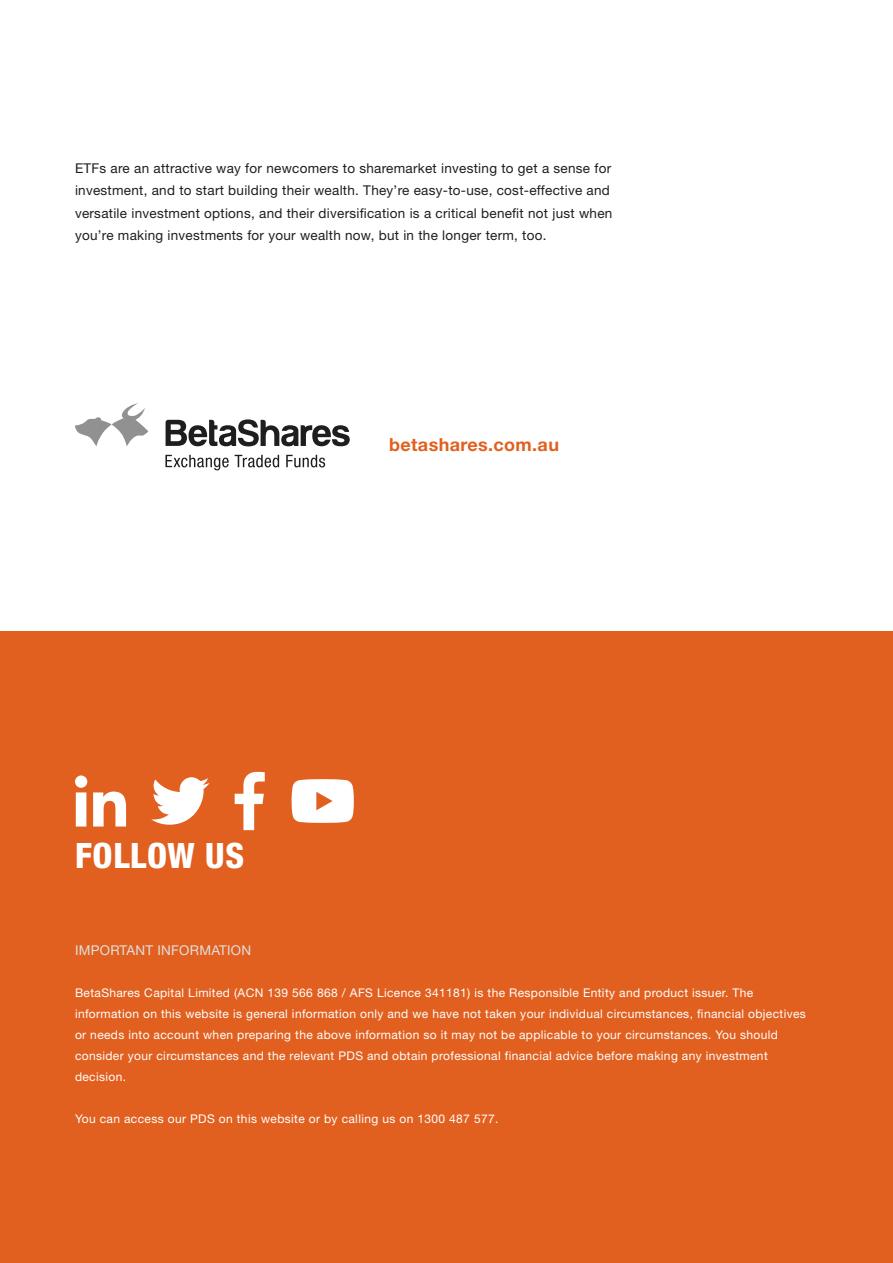
<style>
.page{position:relative;width:893px;height:1263px;background:#fff}
.page>*{position:absolute;margin:0;border:0;box-sizing:border-box;transform-origin:0 0}
.t1{font:800 condensed 34.95px "Helvetica Neue LT Std";letter-spacing:.02em;color:#fff}
.t2{font:700 18px "Helvetica Neue LT Std";letter-spacing:.02em;color:#e1601f}
.t3{font:13.5px/22.5px "Helvetica Neue LT Std";letter-spacing:.02em;color:#201d1e}
.t4{font:13.5px "Helvetica Neue LT Std";letter-spacing:.02em;color:#e0e0dc}
.t5{font:12px/21px "Helvetica Neue LT Std";letter-spacing:.03em;color:#fff}
</style>
<div class="page">
<div style="left:0;top:631px;width:893px;height:632px;background:#e1601f"></div>
<svg style="left:165px;top:455px;width:160px;height:15px"></svg>
<svg style="left:75px;top:403px;width:73px;height:43px"></svg>
<svg style="left:166px;top:419px;width:184px;height:27px"></svg>
<p class="t3" style="left:75px;top:156px;width:539px">ETFs are an attractive way for newcomers to sharemarket investing to get a sense for investment, and to start building their wealth. They’re easy-to-use, cost-effective and versatile investment options, and their diversification is a critical benefit not just when you’re making investments for your wealth now, but in the longer term, too.</p>
<p class="t2" style="left:389px;top:434px;width:171px">betashares.com.au</p>
<p class="t1" style="left:75px;top:834px;width:171px">FOLLOW US</p>
<p class="t4" style="left:75px;top:942px;width:178px">IMPORTANT INFORMATION</p>
<p class="t5" style="left:75px;top:982px;width:732px">BetaShares Capital Limited (ACN 139 566 868 / AFS Licence 341181) is the Responsible Entity and product issuer. The information on this website is general information only and we have not taken your individual circumstances, financial objectives or needs into account when preparing the above information so it may not be applicable to your circumstances. You should consider your circumstances and the relevant PDS and obtain professional financial advice before making any investment decision.</p>
<p class="t5" style="left:75px;top:1108px;width:425px">You can access our PDS on this website or by calling us on 1300 487 577.</p>
</div>
